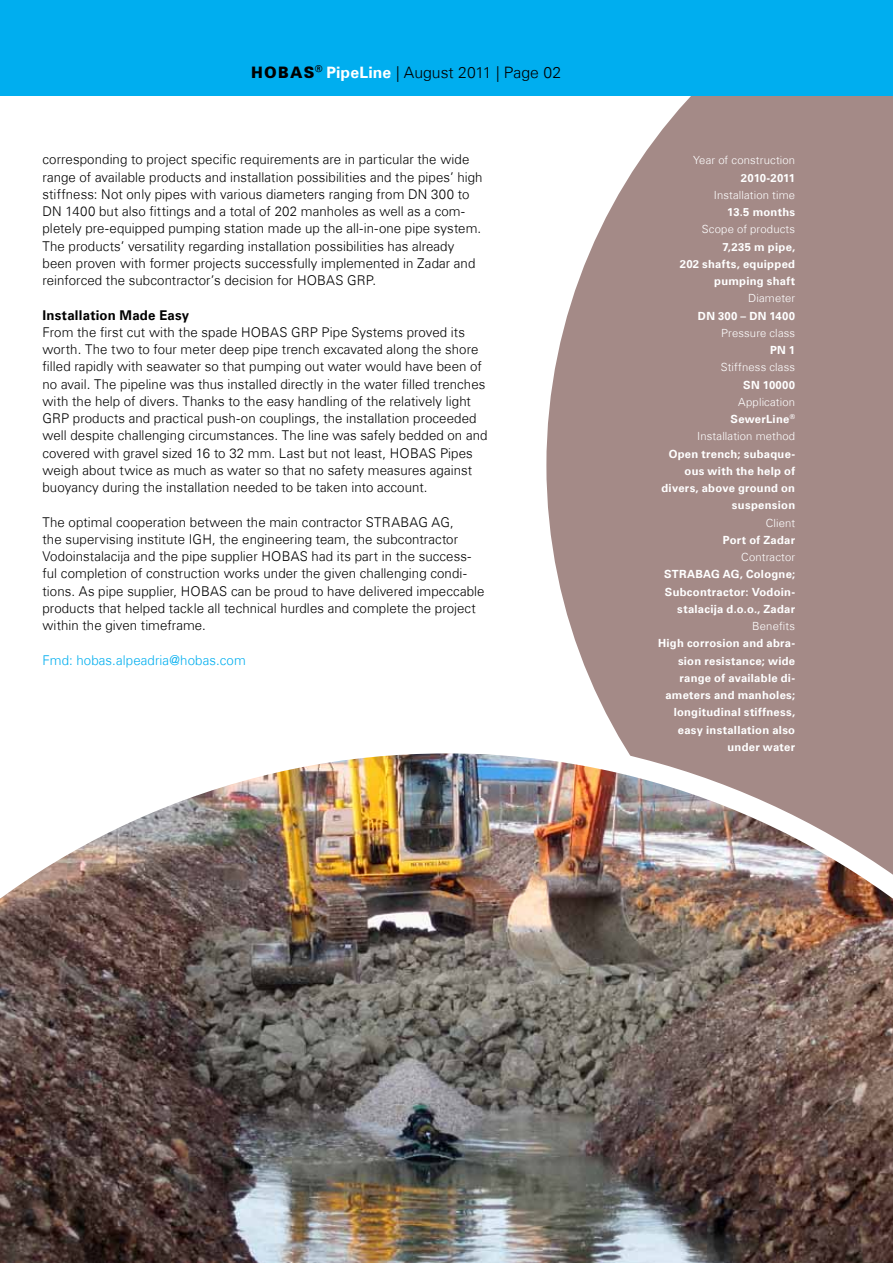
<style>
.page{position:relative;width:893px;height:1263px;background:#fff}
.page>*{position:absolute;margin:0;border:0;box-sizing:border-box;transform-origin:0 0}
.t1{font:300 15.75px "Univers Com 45";color:#000}
.t2{font:300 13.5px/17.2px "Univers Com 45";letter-spacing:.005em;color:#000}
.t3{font:300 13.5px "Univers Com 45";letter-spacing:.01em;color:#00aeef}
.t4{font:700 13.5px "Univers Com 65";letter-spacing:.015em;color:#000}
.t5{font:700 11.25px/17.2px "Univers Com 65";letter-spacing:.025em;color:#fff;text-align:right}
.t6{font:300 11.25px "Univers Com 45";letter-spacing:.015em;color:#fff}
.t7{font:700 11.25px "Univers Com 65";color:#fff}
.s1{font-family:"HOBAS";font-weight:400}
.s2{font-family:"Univers Com 65";font-weight:700;color:#fff}
</style>
<div class="page">
<svg style="left:546px;top:95px;width:347px;height:639px;background:#ad9693"></svg>
<div style="left:0;top:0;width:893px;height:95px;background:#00aeef"></div>
<img style="left:0;top:734px;width:893px;height:529px">
<p class="t1" style="left:251px;top:63px;width:311px"><span class="s1">h</span> <span class="s2">PipeLine</span> | August 2011 | Page 02</p>
<p class="t2" style="left:43px;top:151px;width:442px">corresponding to project specific requirements are in particular the wide range of available products and installation possibilities and the pipes’ high stiffness: Not only pipes with various diameters ranging from DN 300 to DN 1400 but also fittings and a total of 202 manholes as well as a com&shy;pletely pre-equipped pumping station made up the all-in-one pipe system.<br>The products’ versatility regarding installation possibilities has already been proven with former projects successfully implemented in Zadar and reinforced the subcontractor’s decision for HOBAS GRP.</p>
<p class="t4" style="left:43px;top:307px;width:148px">Installation Made Easy</p>
<p class="t2" style="left:43px;top:323px;width:446px">From the first cut with the spade HOBAS GRP Pipe Systems proved its worth. The two to four meter deep pipe trench excavated along the shore filled rapidly with seawater so that pumping out water would have been of no avail. The pipeline was thus installed directly in the water filled trenches with the help of divers. Thanks to the easy handling of the relatively light GRP products and practical push-on couplings, the installation proceeded well despite challenging circumstances. The line was safely bedded on and covered with gravel sized 16 to 32 mm. Last but not least, HOBAS Pipes weigh about twice as much as water so that no safety measures against buoyancy during the installation needed to be taken into account.</p>
<p class="t2" style="left:43px;top:513px;width:444px">The optimal cooperation between the main contractor STRABAG AG,<br>the supervising institute IGH, the engineering team, the subcontractor Vodoinstalacija and the pipe supplier HOBAS had its part in the success&shy;ful completion of construction works under the given challenging condi&shy;tions. As pipe supplier, HOBAS can be proud to have delivered impeccable products that helped tackle all technical hurdles and complete the project within the given timeframe.</p>
<p class="t3" style="left:43px;top:652px;width:205px">Fmd: hobas.alpeadria@hobas.com</p>
<p class="t6" style="left:693px;top:153px;width:104px">Year of construction</p>
<p class="t7" style="left:741px;top:171px;width:56px">2010-2011</p>
<p class="t6" style="left:714px;top:188px;width:83px">Installation time</p>
<p class="t5" style="left:727px;top:203px;width:69px">13.5 months</p>
<p class="t6" style="left:702px;top:222px;width:95px">Scope of products</p>
<p class="t5" style="left:680px;top:238px;width:117px">7,235 m pipe,<br>202 shafts, equipped pumping shaft</p>
<p class="t6" style="left:748px;top:291px;width:49px">Diameter</p>
<p class="t5" style="left:698px;top:307px;width:99px">DN 300 – DN 1400</p>
<p class="t6" style="left:721px;top:326px;width:75px">Pressure class</p>
<p class="t5" style="left:770px;top:341px;width:27px">PN 1</p>
<p class="t6" style="left:721px;top:360px;width:76px">Stiffness class</p>
<p class="t5" style="left:743px;top:376px;width:53px">SN 10000</p>
<p class="t6" style="left:738px;top:395px;width:58px">Application</p>
<p class="t5" style="left:731px;top:410px;width:66px">SewerLine<sup>®</sup></p>
<p class="t6" style="left:697px;top:429px;width:99px">Installation method</p>
<p class="t5" style="left:661px;top:445px;width:135px">Open trench; subaque&shy;ous with the help of divers, above ground on suspension</p>
<p class="t6" style="left:766px;top:516px;width:31px">Client</p>
<p class="t5" style="left:723px;top:531px;width:74px">Port of Zadar</p>
<p class="t6" style="left:741px;top:550px;width:55px">Contractor</p>
<p class="t5" style="left:664px;top:566px;width:132px">STRABAG AG, Cologne;<br>Subcontractor: Vodoin&shy;stalacija d.o.o., Zadar</p>
<p class="t6" style="left:752px;top:619px;width:44px">Benefits</p>
<p class="t5" style="left:658px;top:635px;width:138px">High corrosion and abra&shy;sion resistance; wide range of available di&shy;ameters and manholes; longitudinal stiffness, easy installation also under water</p>
</div>
